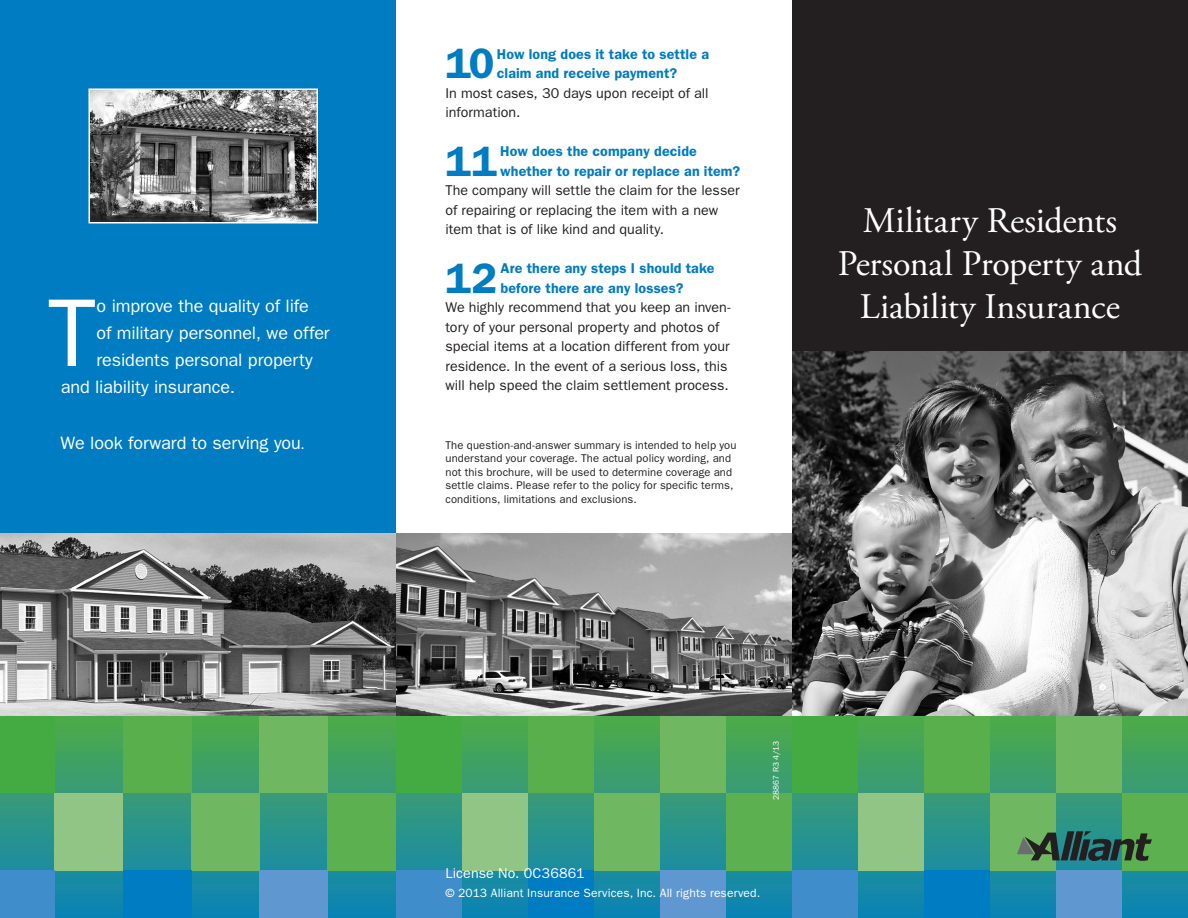
<style>
.page{position:relative;width:1188px;height:918px;background:#fff}
.page>*{position:absolute;margin:0;border:0;box-sizing:border-box;transform-origin:0 0}
.Body-Intro{font:96.75px "Franklin Gothic";color:#fff}
.Body-NumberPara{font:600 42.75px "Franklin Gothic";color:#007cc2}
.t1{font:36px "Adobe Garamond Pro";color:#fff}
.Body-Intro-2{font:18px "Franklin Gothic";letter-spacing:-.005em;color:#fff}
.Body-Main-Intro{font:18px "Franklin Gothic";letter-spacing:-.005em;color:#fff}
.Body-Main{font:14.25px/19.5px "Franklin Gothic";color:#231f20}
.Body-NumberPara-2{font:600 14.25px/19.5px "Franklin Gothic";letter-spacing:.005em;color:#007cc2}
.Body-Main-Intro-2{font:14.25px "Franklin Gothic";letter-spacing:.01em;color:#fff}
.Body-Main-Intro-3{font:12px "Franklin Gothic";letter-spacing:.015em;color:#fff}
.Body-Fineprint{font:11.25px/13.5px "Franklin Gothic";letter-spacing:.01em;color:#231f20}
.Body-Fineprint-2{font:8.25px "Franklin Gothic";letter-spacing:.01em;color:#fff}
.s1{font-size:14.25px}
</style>
<div class="page">
<div style="left:0;top:0;width:396px;height:533px;background:#007cc2"></div>
<div style="left:792px;top:716px;width:396px;height:202px;background:linear-gradient(to bottom,#4faa4a,#0d83b9)"></div>
<div style="left:396px;top:716px;width:396px;height:202px;background:linear-gradient(to bottom,#4faa4a,#0d83b9)"></div>
<div style="left:0;top:716px;width:396px;height:202px;background:linear-gradient(to bottom,#4fab4a,#0d83b9)"></div>
<div style="left:792px;top:716px;width:66px;height:77px;background:#44aa42"></div>
<div style="left:924px;top:716px;width:66px;height:77px;background:#59af4c"></div>
<div style="left:858px;top:793px;width:66px;height:78px;background:#91c585"></div>
<div style="left:990px;top:793px;width:66px;height:78px;background:#6fb760"></div>
<div style="left:1122px;top:793px;width:66px;height:78px;background:#5db04f"></div>
<div style="left:1056px;top:716px;width:66px;height:77px;background:#6fb760"></div>
<div style="left:792px;top:871px;width:66px;height:47px;background:#3f8dcb"></div>
<div style="left:924px;top:871px;width:66px;height:47px;background:#007cc2"></div>
<div style="left:1056px;top:871px;width:66px;height:47px;background:#5f98d1"></div>
<div style="left:396px;top:716px;width:66px;height:77px;background:#44aa42"></div>
<div style="left:528px;top:716px;width:66px;height:77px;background:#59af4c"></div>
<div style="left:462px;top:793px;width:66px;height:78px;background:#91c585"></div>
<div style="left:594px;top:793px;width:66px;height:78px;background:#6fb760"></div>
<div style="left:726px;top:793px;width:66px;height:78px;background:#5db04f"></div>
<div style="left:660px;top:716px;width:66px;height:77px;background:#6fb760"></div>
<div style="left:396px;top:871px;width:66px;height:47px;background:#3f8dcb"></div>
<div style="left:528px;top:871px;width:66px;height:47px;background:#007cc2"></div>
<div style="left:660px;top:871px;width:66px;height:47px;background:#5f98d1"></div>
<div style="left:0;top:716px;width:55px;height:77px;background:#44aa42"></div>
<div style="left:123px;top:716px;width:68px;height:77px;background:#59af4c"></div>
<div style="left:55px;top:793px;width:68px;height:78px;background:#91c585"></div>
<div style="left:191px;top:793px;width:69px;height:78px;background:#6fb760"></div>
<div style="left:328px;top:793px;width:68px;height:78px;background:#5db04f"></div>
<div style="left:260px;top:716px;width:68px;height:77px;background:#6fb760"></div>
<div style="left:0;top:871px;width:55px;height:47px;background:#3f8dcb"></div>
<div style="left:123px;top:871px;width:68px;height:47px;background:#007cc2"></div>
<div style="left:260px;top:871px;width:68px;height:47px;background:#5f98d1"></div>
<div style="left:792px;top:0;width:396px;height:351px;background:#231f20"></div>
<img style="left:0;top:533px;width:396px;height:183px">
<svg style="left:396px;top:533px;width:396px;height:183px;background:#858585"></svg>
<img style="left:792px;top:351px;width:396px;height:365px">
<svg style="left:1017px;top:831px;width:135px;height:30px"></svg>
<img style="left:91px;top:91px;width:224px;height:130px">
<div style="left:88px;top:88px;width:230px;height:136px;border:2px solid #fff"></div>
<p class="Body-Intro" style="left:48px;top:278px;width:50px">T</p>
<p class="Body-Intro-2" style="left:97px;top:296px;width:214px">o improve the quality of life</p>
<p class="Body-Intro-2" style="left:97px;top:323px;width:235px">of military personnel, we offer</p>
<p class="Body-Intro-2" style="left:97px;top:350px;width:218px">residents personal property</p>
<p class="Body-Intro-2" style="left:61px;top:377px;width:176px">and liability insurance.</p>
<p class="Body-Main-Intro" style="left:61px;top:432px;width:246px">We look forward to serving you<span class="s1">.</span></p>
<p class="Body-NumberPara" style="left:446px;top:38px;width:50px">10</p>
<p class="Body-NumberPara-2" style="left:497px;top:43px;width:214px">How long does it take to settle a claim and receive payment?</p>
<p class="Body-Main" style="left:446px;top:83px;width:265px">In most cases, 30 days upon receipt of all information.</p>
<p class="Body-NumberPara" style="left:446px;top:136px;width:53px">11</p>
<p class="Body-NumberPara-2" style="left:500px;top:141px;width:242px">How does the company decide whether to repair or replace an item?</p>
<p class="Body-Main" style="left:446px;top:180px;width:296px">The company will settle the claim for the lesser of repairing or replacing the item with a new item that is of like kind and quality.</p>
<p class="Body-NumberPara" style="left:446px;top:253px;width:53px">12</p>
<p class="Body-NumberPara-2" style="left:501px;top:258px;width:216px">Are there any steps I should take before there are any losses?</p>
<p class="Body-Main" style="left:446px;top:297px;width:287px">We highly recommend that you keep an inven&shy;tory of your personal property and photos of special items at a location different from your residence. In the event of a serious loss, this will help speed the claim settlement process.</p>
<p class="Body-Fineprint" style="left:446px;top:438px;width:292px">The question-and-answer summary is intended to help you understand your coverage. The actual policy wording, and not this brochure, will be used to determine coverage and settle claims. Please refer to the policy for specific terms, conditions, limitations and exclusions.</p>
<p class="t1" style="left:863px;top:199px;width:256px">Military Residents</p>
<p class="t1" style="left:838px;top:242px;width:306px">Personal Property and</p>
<p class="t1" style="left:860px;top:285px;width:262px">Liability Insurance</p>
<p class="Body-Fineprint-2" style="left:771px;top:800px;width:61px;rotate:-90deg">28867 R3 4/13</p>
<p class="Body-Main-Intro-2" style="left:446px;top:864px;width:141px">License No. 0C36861</p>
<p class="Body-Main-Intro-3" style="left:446px;top:886px;width:316px">© 2013 Alliant Insurance Services, Inc. All rights reserved.</p>
</div>
